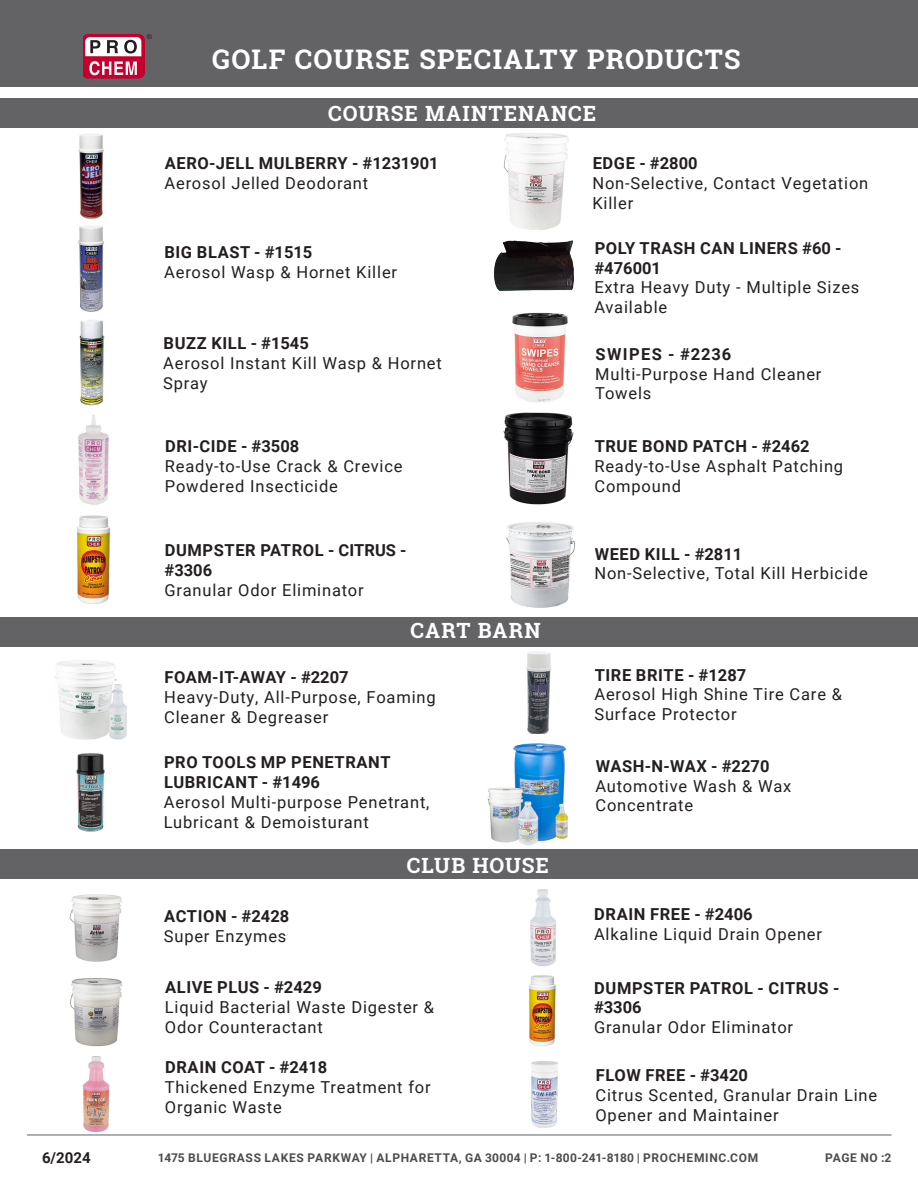
<style>
.page{position:relative;width:918px;height:1188px;background:#fff}
.page>*{position:absolute;margin:0;border:0;box-sizing:border-box;transform-origin:0 0}
.Fourth_tittle{font:700 27px "Roboto Slab";letter-spacing:.045em;color:#fff}
.Fourth_tittle-2{font:700 21px "Roboto Slab";letter-spacing:.05em;color:#fff}
.Details{font:16.5px/19.8px "Roboto";letter-spacing:.05em;color:#231f20}
.Details-2{font:700 16.5px/19.8px "Roboto";letter-spacing:.035em;color:#231f20}
.Details-3{font:700 16.5px "Roboto";letter-spacing:.015em;color:#231f20}
.Details-4{font:700 16.5px "Roboto";letter-spacing:.085em;color:#231f20}
.t1{font:700 15px "Roboto";color:#231f20}
.tag_no_cc{font:700 12px "Roboto";letter-spacing:.055em;color:#4b4c4d}
</style>
<div class="page">
<hr style="left:27px;top:1134px;width:865px;height:2px;background:#939598">
<img style="left:512px;top:312px;width:56px;height:90px">
<div style="left:0;top:0;width:918px;height:86px;background:#636366"></div>
<svg style="left:83px;top:34px;width:69px;height:45px;background:#c16b7f"></svg>
<img style="left:78px;top:414px;width:31px;height:91px">
<img style="left:79px;top:320px;width:26px;height:86px">
<img style="left:77px;top:515px;width:33px;height:89px">
<img style="left:78px;top:226px;width:26px;height:86px">
<div style="left:0;top:617px;width:918px;height:29px;background:#636366"></div>
<div style="left:0;top:850px;width:918px;height:29px;background:#636366"></div>
<img style="left:78px;top:134px;width:26px;height:86px">
<img style="left:503px;top:412px;width:71px;height:93px">
<img style="left:503px;top:133px;width:66px;height:97px">
<img style="left:506px;top:522px;width:70px;height:86px">
<img style="left:55px;top:660px;width:72px;height:80px">
<img style="left:76px;top:753px;width:29px;height:79px">
<img style="left:526px;top:652px;width:25px;height:82px">
<img style="left:530px;top:889px;width:26px;height:77px">
<img style="left:69px;top:894px;width:53px;height:68px">
<img style="left:531px;top:1061px;width:27px;height:67px">
<img style="left:529px;top:975px;width:27px;height:71px">
<img style="left:82px;top:1056px;width:28px;height:76px">
<img style="left:70px;top:978px;width:53px;height:69px">
<div style="left:0;top:98px;width:918px;height:29px;background:#636366"></div>
<img style="left:494px;top:240px;width:80px;height:52px">
<img style="left:487px;top:743px;width:81px;height:102px">
<p class="Fourth_tittle" style="left:212px;top:41px;width:530px">GOLF COURSE SPECIALTY PRODUCTS</p>
<p class="Fourth_tittle-2" style="left:328px;top:99px;width:270px">COURSE MAINTENANCE</p>
<p class="Details-2" style="left:165px;top:152px;width:275px">AERO-JELL MULBERRY - #1231901</p>
<p class="Details" style="left:165px;top:172px;width:205px">Aerosol Jelled Deodorant</p>
<p class="Details-2" style="left:164px;top:241px;width:149px">BIG BLAST - #1515</p>
<p class="Details" style="left:164px;top:261px;width:234px">Aerosol Wasp &amp; Hornet Killer</p>
<p class="Details-2" style="left:164px;top:333px;width:147px">BUZZ KILL - #1545</p>
<p class="Details" style="left:163px;top:353px;width:280px">Aerosol Instant Kill Wasp &amp; Hornet<br>Spray</p>
<p class="Details-2" style="left:165px;top:436px;width:136px">DRI-CIDE - #3508</p>
<p class="Details" style="left:165px;top:456px;width:239px">Ready-to-Use Crack &amp; Crevice<br>Powdered Insecticide</p>
<p class="Details-2" style="left:165px;top:540px;width:243px">DUMPSTER PATROL - CITRUS - #3306</p>
<p class="Details" style="left:165px;top:579px;width:201px">Granular Odor Eliminator</p>
<p class="Fourth_tittle-2" style="left:410px;top:616px;width:132px">CART BARN</p>
<p class="Details-3" style="left:164px;top:666px;width:186px">FOAM-IT-AWAY - #2207</p>
<p class="Details" style="left:164px;top:687px;width:273px">Heavy-Duty, All-Purpose, Foaming<br>Cleaner &amp; Degreaser</p>
<p class="Details-2" style="left:164px;top:752px;width:228px">PRO TOOLS MP PENETRANT<br>LUBRICANT - #1496</p>
<p class="Details" style="left:164px;top:792px;width:267px">Aerosol Multi-purpose Penetrant,<br>Lubricant &amp; Demoisturant</p>
<p class="Details-2" style="left:164px;top:906px;width:127px">ACTION - #2428</p>
<p class="Details" style="left:164px;top:926px;width:124px">Super Enzymes</p>
<p class="Fourth_tittle-2" style="left:407px;top:851px;width:144px">CLUB HOUSE</p>
<p class="Details-2" style="left:165px;top:977px;width:158px">ALIVE PLUS - #2429</p>
<p class="Details" style="left:165px;top:997px;width:271px">Liquid Bacterial Waste Digester &amp;<br>Odor Counteractant</p>
<p class="Details-2" style="left:165px;top:1057px;width:164px">DRAIN COAT - #2418</p>
<p class="Details" style="left:165px;top:1077px;width:267px">Thickened Enzyme Treatment for<br>Organic Waste</p>
<p class="Details-2" style="left:593px;top:153px;width:106px">EDGE - #2800</p>
<p class="Details" style="left:592px;top:173px;width:277px">Non-Selective, Contact Vegetation<br>Killer</p>
<p class="Details-2" style="left:594px;top:237px;width:249px">POLY TRASH CAN LINERS #60 - #476001</p>
<p class="Details" style="left:594px;top:277px;width:267px">Extra Heavy Duty - Multiple Sizes<br>Available</p>
<p class="Details-4" style="left:596px;top:342px;width:137px">SWIPES - #2236</p>
<p class="Details" style="left:595px;top:363px;width:228px">Multi-Purpose Hand Cleaner<br>Towels</p>
<p class="Details-2" style="left:595px;top:436px;width:216px">TRUE BOND PATCH - #2462</p>
<p class="Details" style="left:594px;top:456px;width:250px">Ready-to-Use Asphalt Patching<br>Compound</p>
<p class="Details-2" style="left:595px;top:543px;width:149px">WEED KILL - #2811</p>
<p class="Details" style="left:594px;top:563px;width:275px">Non-Selective, Total Kill Herbicide</p>
<p class="Details-2" style="left:595px;top:664px;width:153px">TIRE BRITE - #1287</p>
<p class="Details" style="left:594px;top:684px;width:249px">Aerosol High Shine Tire Care &amp;<br>Surface Protector</p>
<p class="Details-3" style="left:596px;top:754px;width:175px">WASH-N-WAX - #2270</p>
<p class="Details" style="left:595px;top:775px;width:197px">Automotive Wash &amp; Wax<br>Concentrate</p>
<p class="Details-2" style="left:594px;top:904px;width:160px">DRAIN FREE - #2406</p>
<p class="Details" style="left:594px;top:923px;width:230px">Alkaline Liquid Drain Opener</p>
<p class="Details-2" style="left:594px;top:977px;width:247px">DUMPSTER PATROL - CITRUS - #3306</p>
<p class="Details" style="left:594px;top:1017px;width:201px">Granular Odor Eliminator</p>
<p class="Details-2" style="left:596px;top:1065px;width:154px">FLOW FREE - #3420</p>
<p class="Details" style="left:595px;top:1084px;width:283px">Citrus Scented, Granular Drain Line<br>Opener and Maintainer</p>
<p class="t1" style="left:42px;top:1147px;width:50px">6/2024</p>
<p class="tag_no_cc" style="left:158px;top:1149px;width:602px">1475 BLUEGRASS LAKES PARKWAY | ALPHARETTA, GA 30004 | P: 1-800-241-8180 | PROCHEMINC.COM</p>
<p class="tag_no_cc" style="left:825px;top:1149px;width:68px">PAGE NO :2</p>
</div>
